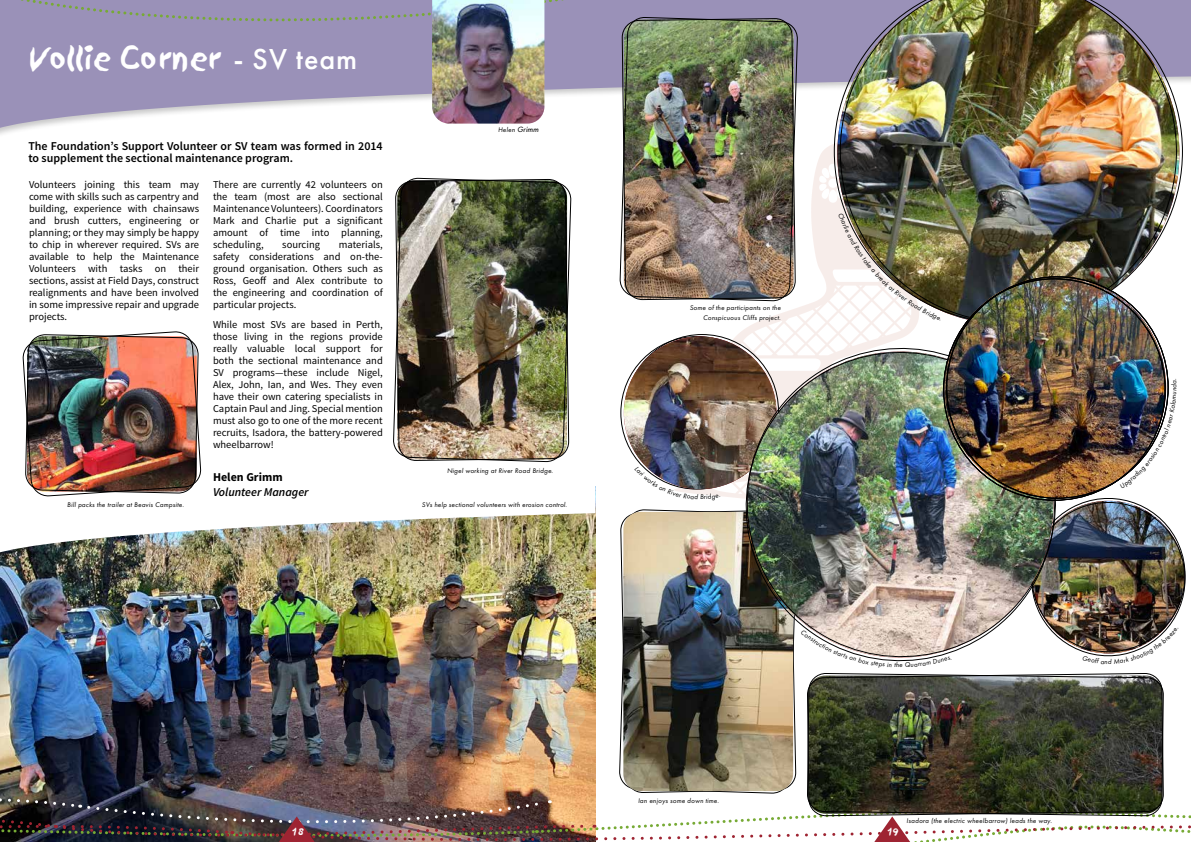
<style>
.page{position:relative;width:1191px;height:842px;background:#fff}
.page>*{position:absolute;margin:0;border:0;box-sizing:border-box;transform-origin:0 0}
.t1{font:29px "Sand";letter-spacing:-.04em;color:#fff}
.t2{font:600 12px/12px "Source Sans Pro";color:#000}
.t3{font:italic 600 12px "Source Sans Pro";color:#000}
.t4{font:700 12px "Source Sans Pro";color:#000}
.t5{font:10.5px/12px "Source Sans Pro";color:#000;text-align:justify}
.t6{font:9px "Sand";color:#fff}
.t7{font:italic 7px/10px "Futura PT";letter-spacing:.03em;color:#000;text-align:right}
.s1{font-family:"Futura PT";font-weight:500;font-size:30px}
.s2{font-family:"Futura LT"}
</style>
<div class="page">
<svg style="left:0;top:0;width:1191px;height:130px;fill:#9a91b8"></svg>
<div style="left:0;top:0;width:596px;height:39px;background:#9a91b8"></div>
<img style="left:742px;top:119px;width:220px;height:212px">
<img style="left:834px;top:0;width:342px;height:323px">
<img style="left:432px;top:0;width:112px;height:124px">
<img style="left:944px;top:277px;width:222px;height:221px;border-radius:111px">
<img style="left:619px;top:17px;width:179px;height:284px">
<img style="left:395px;top:178px;width:176px;height:153px">
<img style="left:838px;top:213px;width:102px;height:108px">
<img style="left:0;top:331px;width:1191px;height:511px">
<h1 class="t1" style="left:30px;top:42px;width:329px">Vollie Corner <span class="s1">- SV team</span></h1>
<p class="t2" style="left:28px;top:140px;width:356px">The Foundation’s Support Volunteer or SV team was formed in 2014 to supplement the sectional maintenance program.</p>
<p class="t5" style="left:29px;top:179px;width:172px">Volunteers joining this team may come with skills such as carpentry and building, experience with chainsaws and brush cutters, engineering or planning; or they may simply be happy to chip in wherever required. SVs are available to help the Maintenance Volunteers with tasks on their sections, assist at Field Days, construct realignments and have been involved in some impressive repair and upgrade projects.</p>
<p class="t5" style="left:213px;top:179px;width:171px">There are currently 42 volunteers on the team (most are also sectional Maintenance Volunteers). Coordinators Mark and Charlie put a significant amount of time into planning, scheduling,</p>
<p class="t5" style="left:213px;top:239px;width:171px;text-indent:126px">materials, safety considerations and on-the&shy;ground organisation. Others such as Ross, Geoff and Alex contribute to the engineering and coordination of particular projects.</p>
<p class="t5" style="left:213px;top:318px;width:171px">While most SVs are based in Perth, those living in the regions provide really valuable local support for both the sectional maintenance and SV programs—these include Nigel, Alex, John, Ian, and Wes. They even have their own catering specialists in Captain Paul and Jing. Special mention must also go to one of the more recent recruits, Isadora, the battery-powered wheelbarrow!</p>
<p class="t4" style="left:213px;top:469px;width:71px">Helen Grimm</p>
<p class="t3" style="left:213px;top:484px;width:97px">Volunteer Manager</p>
<p class="t5" style="left:282px;top:239px;width:39px">sourcing</p>
<p class="t7" style="left:67px;top:499px;width:118px">Bill packs the trailer at Beavis Campsite.</p>
<p class="t7" style="left:498px;top:125px;width:42px">Helen <span class="s2">Grimm</span></p>
<p class="t7" style="left:447px;top:465px;width:108px">Nigel working at River Road Bridge.</p>
<p class="t7" style="left:422px;top:499px;width:147px">SVs help sectional volunteers with erosion control.</p>
<p class="t7" style="left:689px;top:302px;width:93px">Some of the participants on the<br>Conspicuous Cliffs project.</p>
<p class="t7" style="left:638px;top:796px;width:83px">Ian enjoys some down time.</p>
<p class="t7" style="left:899px;top:660px;width:5px">e</p>
<p class="t7" style="left:906px;top:816px;width:147px">Isadora (the electric wheelbarrow) leads the way.</p>
<p class="t6" style="left:292px;top:826px;width:14px">18</p>
<p class="t6" style="left:887px;top:826px;width:14px">19</p>
<p class="t7" style="left:1107px;top:657px;width:5px">d</p>
</div>
